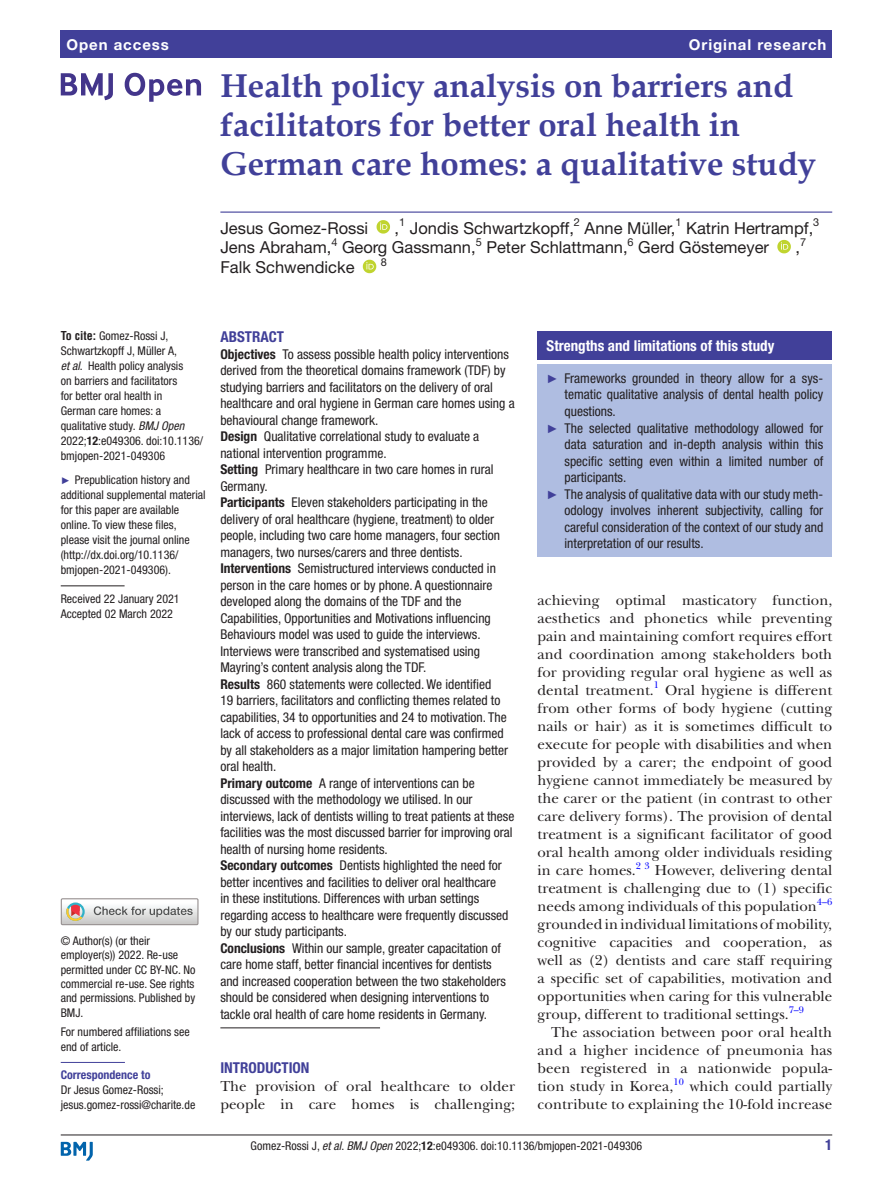
<style>
.page{position:relative;width:893px;height:1191px;background:#fff}
.page>*{position:absolute;margin:0;border:0;box-sizing:border-box;transform-origin:0 0}
.t1{font:700 33px/39px "Book Antiqua";color:#414099}
.t2{font:16.5px "Helvetica Neue LT Std";color:#231f20}
.t3{font:15px/18px "New Baskerville";color:#231f20;text-align:justify}
.t4{font:700 condensed 15px "Helvetica Neue LT Std";color:#fff}
.t5{font:700 15px "Helvetica Neue LT Std";letter-spacing:.065em;color:#fff}
.t6{font:700 condensed 15px "Helvetica Neue LT Std";color:#414099}
.t7{font:condensed 13.5px/16.5px "Helvetica Neue LT Std";color:#231f20}
.t8{font:condensed 12px/15px "Helvetica Neue LT Std";color:#231f20}
.t9{font:700 condensed 12px "Helvetica Neue LT Std";color:#414099}
.t10{font:10.95px "Helvetica Neue LT Std";color:#231f20}
.t11{font:9.9px "New Baskerville";color:#00f}
.s1{font-family:"Helvetica LT Std";font-weight:700}
.s2{font-style:italic}
.s3{font-weight:700}
.s4{font-family:"Arial";font-stretch:normal;font-size:9.75px;color:#414099}
.s5{font-family:"Arial";font-stretch:normal;font-size:12px;color:#414099}
</style>
<div class="page">
<hr style="left:61px;top:1134px;width:771px;height:1px;background:#231f20">
<svg style="left:61px;top:1141px;width:32px;height:19px"></svg>
<div style="left:61px;top:31px;width:771px;height:27px;background:#414099"></div>
<hr style="left:220px;top:211px;width:612px;height:2px;background:#414099">
<svg style="left:377px;top:220px;width:13px;height:14px"></svg>
<svg style="left:777px;top:240px;width:14px;height:13px"></svg>
<svg style="left:363px;top:260px;width:13px;height:13px"></svg>
<hr style="left:61px;top:585px;width:64px;height:1px;background:#231f20">
<hr style="left:61px;top:1062px;width:64px;height:1px;background:#414099">
<svg style="left:61px;top:73px;width:52px;height:27px"></svg>
<svg style="left:125px;top:73px;width:76px;height:29px"></svg>
<div style="left:61px;top:898px;width:138px;height:27px;border:1px solid #969090"></div>
<svg style="left:61px;top:898px;width:137px;height:26px"></svg>
<hr style="left:220px;top:1027px;width:160px;height:1px;background:#231f20">
<div style="left:538px;top:331px;width:294px;height:29px;background:#414099"></div>
<div style="left:538px;top:364px;width:294px;height:193px;background:#afbde1"></div>
<p class="t5" style="left:66px;top:35px;width:104px">Open access</p>
<p class="t5" style="left:689px;top:35px;width:139px">Original research</p>
<h1 class="t1" style="left:220px;top:66px;width:597px">Health policy analysis on barriers and facilitators for better oral health in<br>German care homes: a qualitative study</h1>
<p class="t2" style="left:220px;top:218px;width:149px">Jesus Gomez-Rossi</p>
<p class="t2" style="left:395px;top:218px;width:6px">,</p>
<p class="t10" style="left:399px;top:216px;width:8px">1</p>
<p class="t2" style="left:410px;top:218px;width:166px">Jondis Schwartzkopff,</p>
<p class="t10" style="left:574px;top:216px;width:8px">2</p>
<p class="t2" style="left:585px;top:218px;width:92px">Anne Müller,</p>
<p class="t10" style="left:675px;top:216px;width:8px">1</p>
<p class="t2" style="left:686px;top:218px;width:129px">Katrin Hertrampf,</p>
<p class="t10" style="left:813px;top:216px;width:8px">3</p>
<p class="t2" style="left:220px;top:238px;width:112px">Jens Abraham,</p>
<p class="t10" style="left:331px;top:235px;width:8px">4</p>
<p class="t2" style="left:342px;top:238px;width:135px">Georg Gassmann,</p>
<p class="t10" style="left:476px;top:235px;width:8px">5</p>
<p class="t2" style="left:486px;top:238px;width:143px">Peter Schlattmann,</p>
<p class="t10" style="left:628px;top:235px;width:8px">6</p>
<p class="t2" style="left:638px;top:238px;width:132px">Gerd Göstemeyer</p>
<p class="t2" style="left:795px;top:238px;width:6px">,</p>
<p class="t10" style="left:800px;top:235px;width:8px">7</p>
<p class="t2" style="left:220px;top:257px;width:136px">Falk Schwendicke</p>
<p class="t10" style="left:381px;top:255px;width:8px">8</p>
<p class="t8" style="left:61px;top:328px;width:144px"><span class="s1">To cite:</span> Gomez-Rossi J,<br>Schwartzkopff J, Müller A,<br><span class="s2">et al</span>. Health policy analysis<br>on barriers and facilitators<br>for better oral health in<br>German care homes: a qualitative study. <span class="s2">BMJ Open<br></span>2022;<span class="s3">12</span>:e049306. doi:10.1136/ bmjopen-2021-049306</p>
<p class="t8" style="left:61px;top:472px;width:146px"><span class="s4">►</span> Prepublication history and additional supplemental material for this paper are available online. To view these files, please visit the journal online (http://dx.doi.org/10.1136/ bmjopen-2021-049306).</p>
<p class="t8" style="left:61px;top:591px;width:120px">Received 22 January 2021<br>Accepted 02 March 2022</p>
<p class="t8" style="left:61px;top:933px;width:136px;line-height:14.4px">© Author(s) (or their employer(s)) 2022. Re-use permitted under CC BY-NC. No commercial re-use. See rights and permissions. Published by<br>BMJ.</p>
<p class="t8" style="left:61px;top:1024px;width:130px">For numbered affiliations see end of article.</p>
<p class="t9" style="left:61px;top:1067px;width:91px">Correspondence to</p>
<p class="t8" style="left:61px;top:1082px;width:136px">Dr Jesus Gomez-Rossi; jesus.gomez-rossi@charite.de</p>
<p class="t6" style="left:220px;top:328px;width:65px">ABSTRACT</p>
<p class="t7" style="left:220px;top:346px;width:296px"><span class="s3">Objectives</span> To assess possible health policy interventions derived from the theoretical domains framework (TDF) by studying barriers and facilitators on the delivery of oral healthcare and oral hygiene in German care homes using a behavioural change framework.<br><span class="s3">Design</span> Qualitative correlational study to evaluate a national intervention programme.<br><span class="s3">Setting</span> Primary healthcare in two care homes in rural Germany.<br><span class="s3">Participants</span> Eleven stakeholders participating in the delivery of oral healthcare (hygiene, treatment) to older people, including two care home managers, four section managers, two nurses/carers and three dentists.<br><span class="s3">Interventions</span> Semistructured interviews conducted in person in the care homes or by phone. A questionnaire developed along the domains of the TDF and the Capabilities, Opportunities and Motivations influencing Behaviours model was used to guide the interviews.<br>Interviews were transcribed and systematised using Mayring’s content analysis along the TDF.<br><span class="s3">Results</span> 860 statements were collected. We identified<br>19 barriers, facilitators and conflicting themes related to capabilities, 34 to opportunities and 24 to motivation. The lack of access to professional dental care was confirmed by all stakeholders as a major limitation hampering better oral health.<br><span class="s3">Primary outcome</span> A range of interventions can be discussed with the methodology we utilised. In our interviews, lack of dentists willing to treat patients at these facilities was the most discussed barrier for improving oral health of nursing home residents.<br><span class="s3">Secondary outcomes</span> Dentists highlighted the need for better incentives and facilities to deliver oral healthcare<br>in these institutions. Differences with urban settings regarding access to healthcare were frequently discussed by our study participants.<br><span class="s3">Conclusions</span> Within our sample, greater capacitation of care home staff, better financial incentives for dentists<br>and increased cooperation between the two stakeholders should be considered when designing interventions to tackle oral health of care home residents in Germany.</p>
<p class="t6" style="left:220px;top:1059px;width:91px">INTRODUCTION</p>
<p class="t3" style="left:220px;top:1077px;width:296px">The provision of oral healthcare to older people in care homes is challenging;</p>
<p class="t4" style="left:547px;top:337px;width:229px">Strengths and limitations of this study</p>
<p class="t7" style="left:547px;top:370px;width:278px"><span class="s5">►</span> Frameworks grounded in theory allow for a sys-</p>
<p class="t7" style="left:565px;top:386px;width:260px">tematic qualitative analysis of dental health policy</p>
<p class="t7" style="left:565px;top:403px;width:53px">questions.</p>
<p class="t7" style="left:547px;top:419px;width:278px"><span class="s5">►</span> The selected qualitative methodology allowed for</p>
<p class="t7" style="left:565px;top:436px;width:260px">data saturation and in-depth analysis within this</p>
<p class="t7" style="left:565px;top:452px;width:260px">specific setting even within a limited number of</p>
<p class="t7" style="left:565px;top:469px;width:63px">participants.</p>
<p class="t7" style="left:547px;top:485px;width:278px"><span class="s5">►</span> The analysis of qualitative data with our study meth-</p>
<p class="t7" style="left:565px;top:502px;width:260px">odology involves inherent subjectivity, calling for</p>
<p class="t7" style="left:565px;top:518px;width:260px">careful consideration of the context of our study and</p>
<p class="t7" style="left:565px;top:535px;width:141px">interpretation of our results.</p>
<p class="t3" style="left:538px;top:591px;width:296px">achieving optimal masticatory function, aesthetics and phonetics while preventing pain and maintaining comfort requires effort and coordination among stakeholders both for providing regular oral hygiene as well as dental treatment.<sup>1</sup> Oral hygiene is different from other forms of body hygiene (cutting nails or hair) as it is sometimes difficult to execute for people with disabilities and when provided by a carer; the endpoint of good hygiene cannot immediately be measured by the carer or the patient (in contrast to other care delivery forms). The provision of dental treatment is a significant facilitator of good oral health among older individuals residing in care homes.</p>
<p class="t11" style="left:636px;top:859px;width:15px">2 3</p>
<p class="t3" style="left:538px;top:861px;width:296px;text-indent:117px">However, delivering dental treatment is challenging due to (1) specific needs among individuals of this population</p>
<p class="t11" style="left:817px;top:895px;width:17px">4–6</p>
<p class="t3" style="left:538px;top:915px;width:296px">grounded in individual limitations of mobility, cognitive capacities and cooperation, as well as (2) dentists and care staff requiring a specific set of capabilities, motivation and opportunities when caring for this vulnerable group, different to traditional settings.<sup>7–9</sup></p>
<p class="t3" style="left:538px;top:1023px;width:296px;text-indent:14px">The association between poor oral health and a higher incidence of pneumonia has been registered in a nationwide popula&shy;tion study in Korea,</p>
<p class="t11" style="left:673px;top:1075px;width:12px">10</p>
<p class="t3" style="left:538px;top:1077px;width:296px;text-align:right">which could partially<br>contribute to explaining the 10-fold increase</p>
<p class="t8" style="left:251px;top:1137px;width:393px">Gomez-Rossi J, <span class="s2">et al</span>. <span class="s2">BMJ Open</span> 2022;<span class="s3">12</span>:e049306. doi:10.1136/bmjopen-2021-049306</p>
<p class="t6" style="left:825px;top:1135px;width:9px">1</p>
</div>
